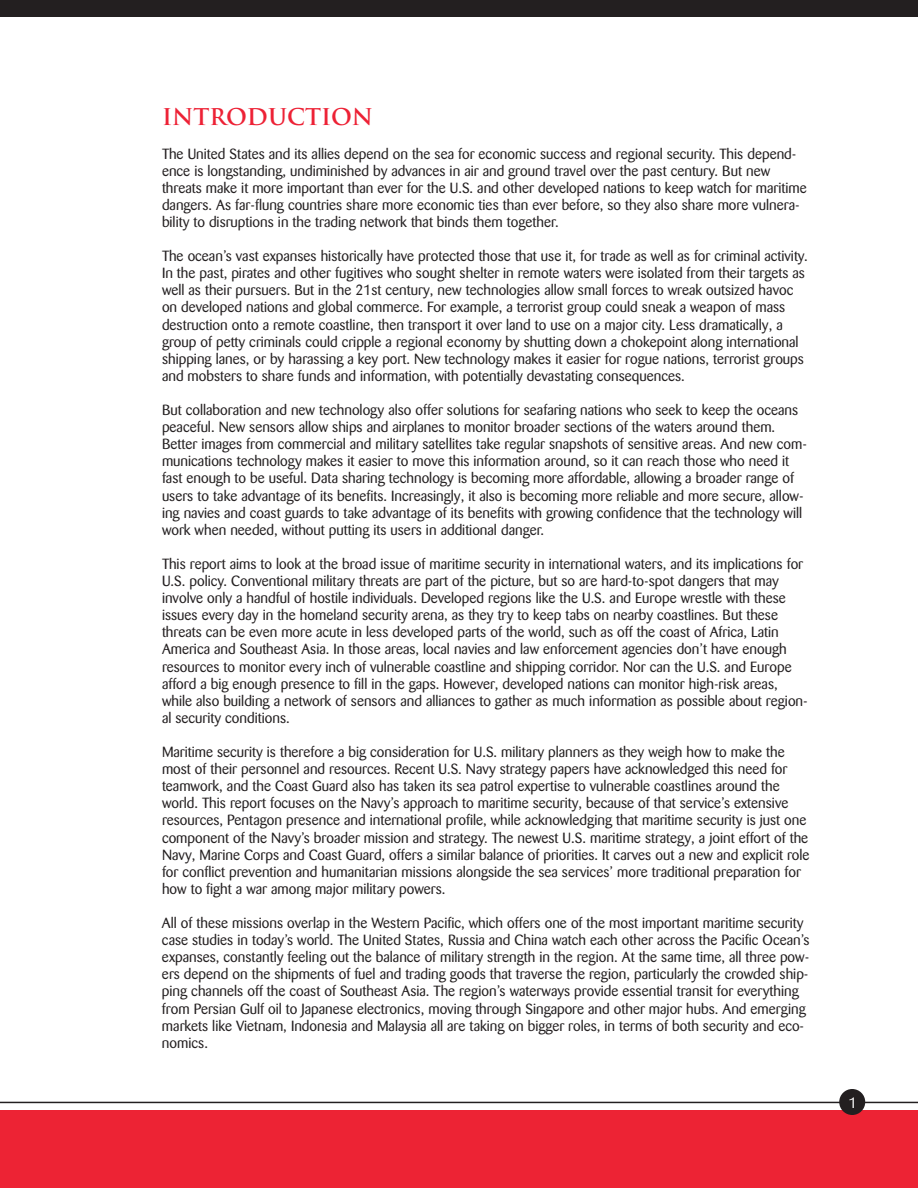
<style>
.page{position:relative;width:918px;height:1188px;background:#fff}
.page>*{position:absolute;margin:0;border:0;box-sizing:border-box;transform-origin:0 0}
.t1{font:700 22.5px "Trajan";color:#ed2135}
.t2{font:15px "Barmeno";color:#fff}
.t3{font:14.7px/17.1px "Barmeno";color:#231f20}
</style>
<div class="page">
<div style="left:0;top:1110px;width:918px;height:78px;background:#ed2334"></div>
<div style="left:0;top:0;width:918px;height:16px;background:#231f20"></div>
<hr style="left:0;top:1102px;width:918px;height:1px;background:#231f20">
<div style="left:839px;top:1089px;width:26px;height:26px;background:#231f20;border-radius:50%"></div>
<h1 class="t1" style="left:162px;top:104px;width:213px">INTRODUCTION</h1>
<p class="t3" style="left:162px;top:146px;width:646px">The United States and its allies depend on the sea for economic success and regional security. This depend&shy;ence is longstanding, undiminished by advances in air and ground travel over the past century. But new threats make it more important than ever for the U.S. and other developed nations to keep watch for maritime dangers. As far-flung countries share more economic ties than ever before, so they also share more vulnera&shy;bility to disruptions in the trading network that binds them together.</p>
<p class="t3" style="left:162px;top:249px;width:647px">The ocean’s vast expanses historically have protected those that use it, for trade as well as for criminal activity.<br>In the past, pirates and other fugitives who sought shelter in remote waters were isolated from their targets as well as their pursuers. But in the 21st century, new technologies allow small forces to wreak outsized havoc on developed nations and global commerce. For example, a terrorist group could sneak a weapon of mass destruction onto a remote coastline, then transport it over land to use on a major city. Less dramatically, a group of petty criminals could cripple a regional economy by shutting down a chokepoint along international shipping lanes, or by harassing a key port. New technology makes it easier for rogue nations, terrorist groups and mobsters to share funds and information, with potentially devastating consequences.</p>
<p class="t3" style="left:162px;top:403px;width:646px">But collaboration and new technology also offer solutions for seafaring nations who seek to keep the oceans peaceful. New sensors allow ships and airplanes to monitor broader sections of the waters around them.<br>Better images from commercial and military satellites take regular snapshots of sensitive areas. And new com&shy;munications technology makes it easier to move this information around, so it can reach those who need it fast enough to be useful. Data sharing technology is becoming more affordable, allowing a broader range of users to take advantage of its benefits. Increasingly, it also is becoming more reliable and more secure, allow&shy;ing navies and coast guards to take advantage of its benefits with growing confidence that the technology will work when needed, without putting its users in additional danger.</p>
<p class="t3" style="left:162px;top:556px;width:647px">This report aims to look at the broad issue of maritime security in international waters, and its implications for U.S. policy. Conventional military threats are part of the picture, but so are hard-to-spot dangers that may involve only a handful of hostile individuals. Developed regions like the U.S. and Europe wrestle with these issues every day in the homeland security arena, as they try to keep tabs on nearby coastlines. But these threats can be even more acute in less developed parts of the world, such as off the coast of Africa, Latin America and Southeast Asia. In those areas, local navies and law enforcement agencies don’t have enough resources to monitor every inch of vulnerable coastline and shipping corridor. Nor can the U.S. and Europe afford a big enough presence to fill in the gaps. However, developed nations can monitor high-risk areas, while also building a network of sensors and alliances to gather as much information as possible about region&shy;al security conditions.</p>
<p class="t3" style="left:162px;top:745px;width:649px">Maritime security is therefore a big consideration for U.S. military planners as they weigh how to make the most of their personnel and resources. Recent U.S. Navy strategy papers have acknowledged this need for teamwork, and the Coast Guard also has taken its sea patrol expertise to vulnerable coastlines around the world. This report focuses on the Navy’s approach to maritime security, because of that service’s extensive resources, Pentagon presence and international profile, while acknowledging that maritime security is just one component of the Navy’s broader mission and strategy. The newest U.S. maritime strategy, a joint effort of the Navy, Marine Corps and Coast Guard, offers a similar balance of priorities. It carves out a new and explicit role for conflict prevention and humanitarian missions alongside the sea services’ more traditional preparation for how to fight a war among major military powers.</p>
<p class="t3" style="left:162px;top:916px;width:649px">All of these missions overlap in the Western Pacific, which offers one of the most important maritime security case studies in today’s world. The United States, Russia and China watch each other across the Pacific Ocean’s expanses, constantly feeling out the balance of military strength in the region. At the same time, all three pow&shy;ers depend on the shipments of fuel and trading goods that traverse the region, particularly the crowded ship&shy;ping channels off the coast of Southeast Asia. The region’s waterways provide essential transit for everything from Persian Gulf oil to Japanese electronics, moving through Singapore and other major hubs. And emerging markets like Vietnam, Indonesia and Malaysia all are taking on bigger roles, in terms of both security and eco&shy;nomics.</p>
<p class="t2" style="left:849px;top:1096px;width:10px">1</p>
</div>
